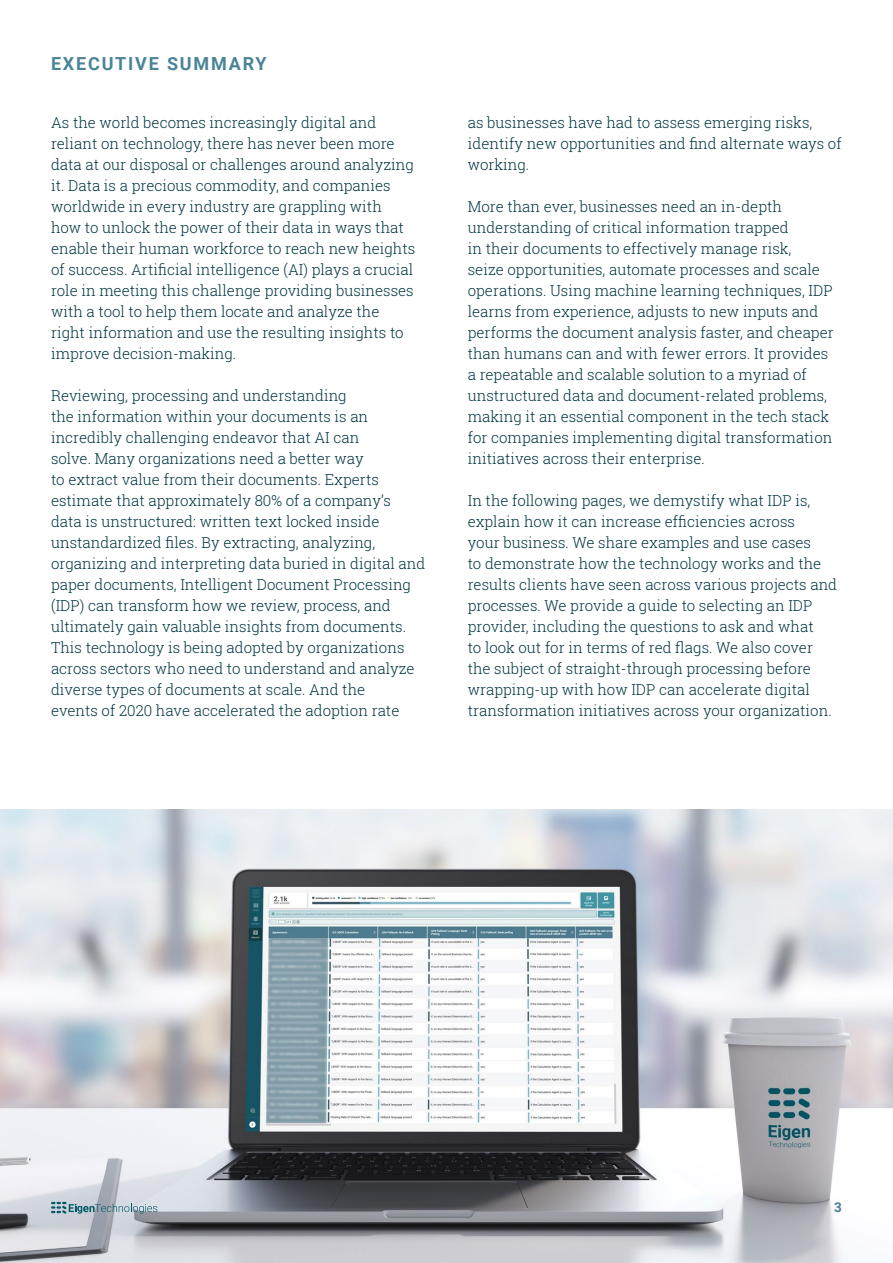
<style>
.page{position:relative;width:893px;height:1263px;background:#fff}
.page>*{position:absolute;margin:0;border:0;box-sizing:border-box;transform-origin:0 0}
.t1{font:700 18px "Roboto";letter-spacing:.1em;color:#4a8496}
.t2{font:300 15px/21px "Roboto Slab";color:#003541}
.t3{font:700 13.5px "Roboto";color:#488291}
</style>
<div class="page">
<img style="left:0;top:809px;width:893px;height:454px">
<svg style="left:51px;top:1202px;width:106px;height:12px"></svg>
<p class="t1" style="left:51px;top:51px;width:217px">EXECUTIVE SUMMARY</p>
<p class="t2" style="left:51px;top:112px;width:366px">As the world becomes increasingly digital and reliant on technology, there has never been more data at our disposal or challenges around analyzing it. Data is a precious commodity, and companies worldwide in every industry are grappling with how to unlock the power of their data in ways that enable their human workforce to reach new heights of success. Artificial intelligence (AI) plays a crucial role in meeting this challenge providing businesses with a tool to help them locate and analyze the right information and use the resulting insights to improve decision-making.</p>
<p class="t2" style="left:51px;top:385px;width:376px">Reviewing, processing and understanding<br>the information within your documents is an incredibly challenging endeavor that AI can<br>solve. Many organizations need a better way<br>to extract value from their documents. Experts estimate that approximately 80% of a company’s data is unstructured: written text locked inside unstandardized files. By extracting, analyzing, organizing and interpreting data buried in digital and paper documents, Intelligent Document Processing (IDP) can transform how we review, process, and ultimately gain valuable insights from documents.<br>This technology is being adopted by organizations across sectors who need to understand and analyze diverse types of documents at scale. And the<br>events of 2020 have accelerated the adoption rate</p>
<p class="t2" style="left:468px;top:112px;width:375px">as businesses have had to assess emerging risks, identify new opportunities and find alternate ways of working.</p>
<p class="t2" style="left:468px;top:196px;width:368px">More than ever, businesses need an in-depth understanding of critical information trapped<br>in their documents to effectively manage risk,<br>seize opportunities, automate processes and scale operations. Using machine learning techniques, IDP learns from experience, adjusts to new inputs and performs the document analysis faster, and cheaper than humans can and with fewer errors. It provides a repeatable and scalable solution to a myriad of unstructured data and document-related problems, making it an essential component in the tech stack for companies implementing digital transformation initiatives across their enterprise.</p>
<p class="t2" style="left:468px;top:490px;width:371px">In the following pages, we demystify what IDP is, explain how it can increase efficiencies across<br>your business. We share examples and use cases<br>to demonstrate how the technology works and the results clients have seen across various projects and processes. We provide a guide to selecting an IDP provider, including the questions to ask and what<br>to look out for in terms of red flags. We also cover the subject of straight-through processing before wrapping-up with how IDP can accelerate digital transformation initiatives across your organization.</p>
<p class="t3" style="left:834px;top:1198px;width:9px">3</p>
</div>
